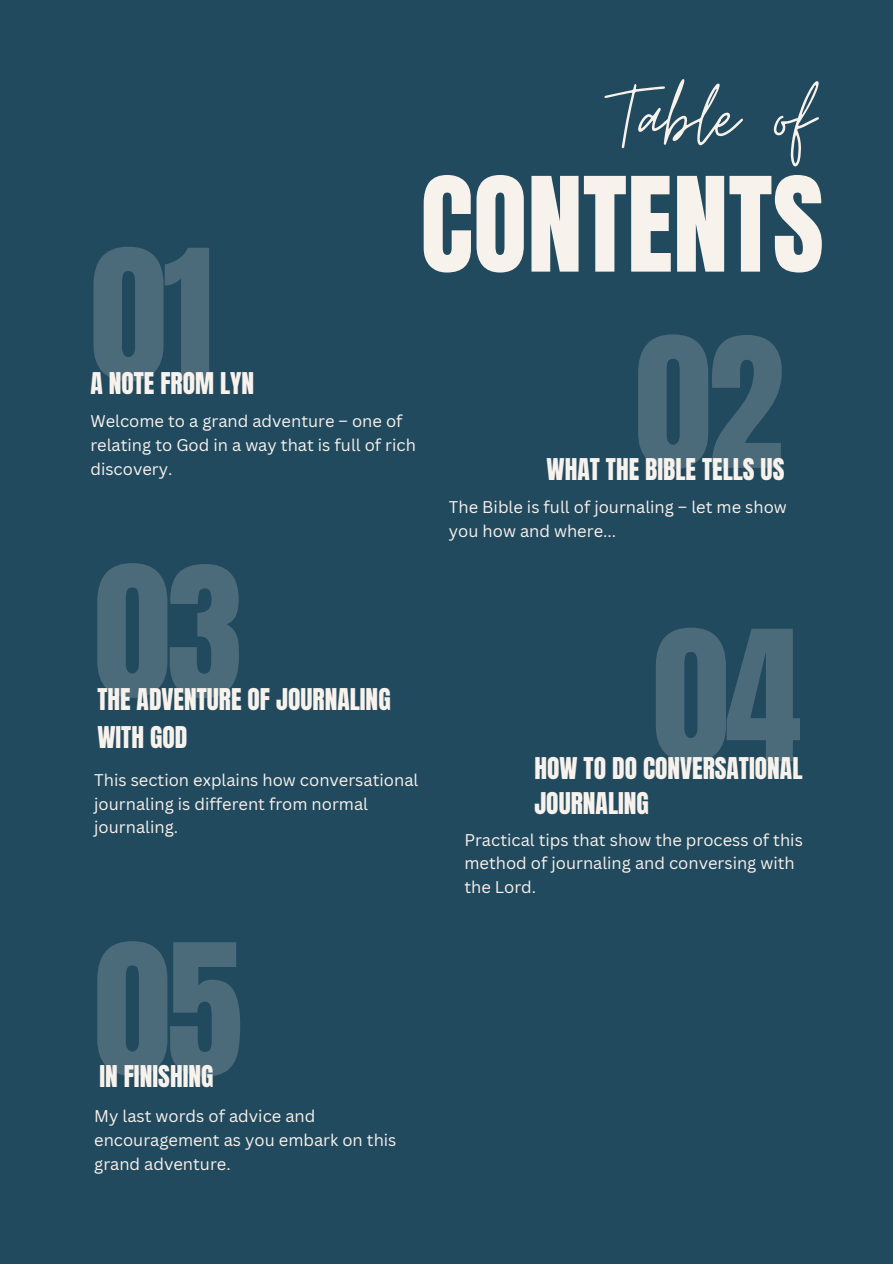
<style>
.page{position:relative;width:893px;height:1264px;background:#fff}
.page>*{position:absolute;margin:0;border:0;box-sizing:border-box;transform-origin:0 0}
.t1{font:153.9px "Anton";letter-spacing:-.025em;color:#f8f2ed}
.t2{font:111.45px "Anton";color:#f8f2ed}
.t3{font:96.45px "Moon Time";color:#f8f2ed}
.t4{font:25.5px/38.2px "Anton";color:#f8f2ed}
.t5{font:16.5px/23.7px "Canva Sans";color:#f8f2ed}
</style>
<div class="page">
<div style="left:0;top:0;width:892px;height:1263px;background:#224a5e"></div>
<h1 class="t1" style="left:90px;top:205px;width:125px">01</h1>
<h2 class="t4" style="left:90px;top:365px;width:165px">A NOTE FROM LYN</h2>
<h1 class="t5" style="left:90px;top:409px;width:327px">Welcome to a grand adventure – one of relating to God in a way that is full of rich discovery.</h1>
<p class="t3" style="left:613px;top:58px;width:202px">Table of</p>
<p class="t2" style="left:420px;top:145px;width:405px">CONTENTS</p>
<h1 class="t1" style="left:635px;top:293px;width:150px">02</h1>
<p class="t5" style="left:449px;top:495px;width:339px">The Bible is full of journaling – let me show you how and where...</p>
<p class="t4" style="left:546px;top:451px;width:239px">WHAT THE BIBLE TELLS US</p>
<h1 class="t1" style="left:94px;top:521px;width:150px">03</h1>
<p class="t4" style="left:97px;top:680px;width:295px">THE ADVENTURE OF JOURNALING<br>WITH GOD</p>
<p class="t5" style="left:94px;top:768px;width:325px">This section explains how conversational</p>
<p class="t5" style="left:94px;top:791px;width:275px">journaling is different from normal journaling.</p>
<h1 class="t1" style="left:94px;top:899px;width:150px">05</h1>
<p class="t4" style="left:99px;top:1057px;width:116px">IN FINISHING</p>
<p class="t5" style="left:94px;top:1104px;width:304px">My last words of advice and encouragement as you embark on this grand adventure.</p>
<h1 class="t1" style="left:652px;top:586px;width:150px">04</h1>
<p class="t4" style="left:534px;top:751px;width:269px;line-height:34.8px">HOW TO DO CONVERSATIONAL<br>JOURNALING</p>
<p class="t5" style="left:464px;top:827px;width:340px">Practical tips that show the process of this method of journaling and conversing with the Lord.</p>
</div>
